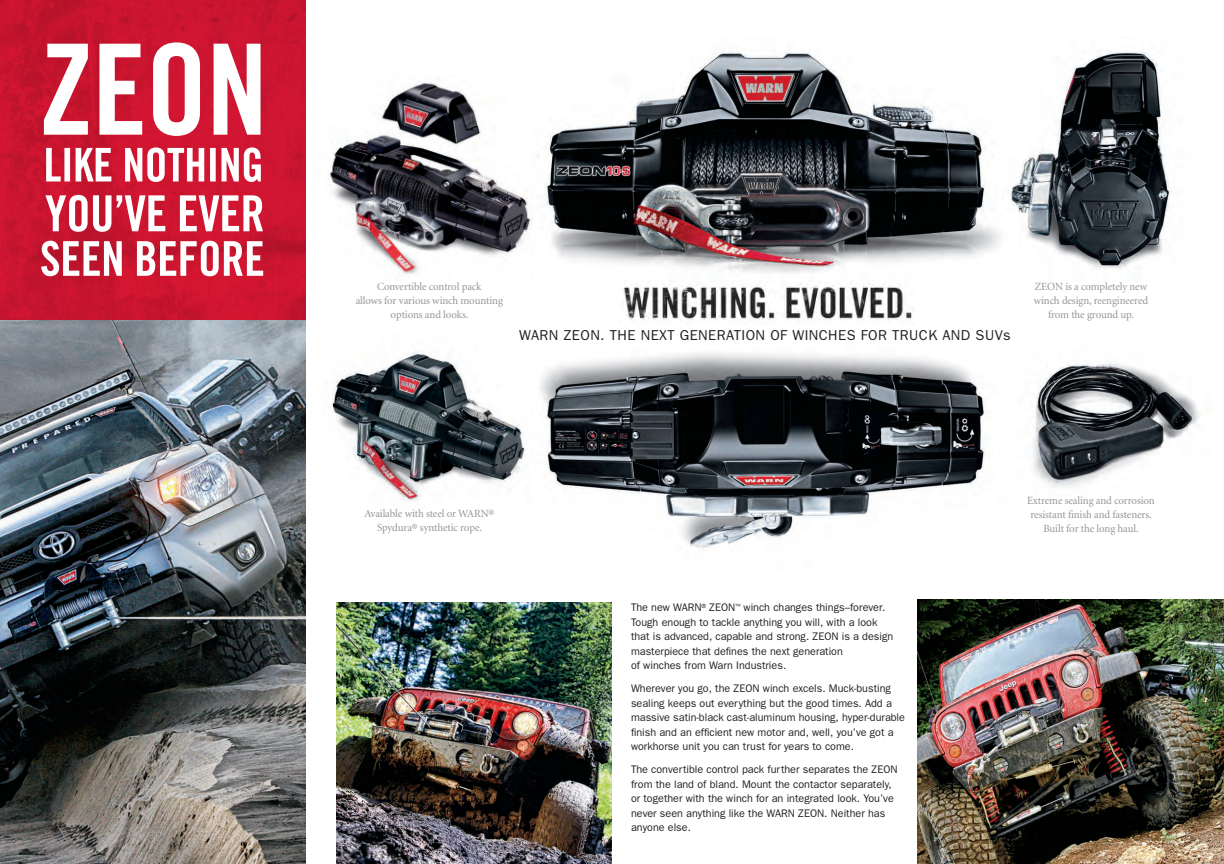
<style>
.page{position:relative;width:1224px;height:864px;background:#fff}
.page>*{position:absolute;margin:0;border:0;box-sizing:border-box;transform-origin:0 0}
.t1{font:14.4px "Franklin Gothic";letter-spacing:.03em;color:#231f20}
.t2{font:11px/14.5px "Franklin Gothic";color:#231f20}
.t3{font:11px/14px "Minion";letter-spacing:-.01em;color:#939598;text-align:center}
</style>
<div class="page">
<img style="left:331px;top:352px;width:870px;height:151px">
<img style="left:532px;top:49px;width:640px;height:224px">
<img style="left:0;top:320px;width:306px;height:544px">
<img style="left:918px;top:600px;width:306px;height:264px">
<img style="left:337px;top:603px;width:275px;height:261px">
<img style="left:0;top:0;width:306px;height:320px">
<img style="left:530px;top:352px;width:469px;height:196px">
<img style="left:623px;top:284px;width:289px;height:38px">
<img style="left:328px;top:78px;width:204px;height:196px">
<svg style="left:44px;top:42px;width:217px;height:94px"></svg>
<svg style="left:46px;top:147px;width:215px;height:35px"></svg>
<svg style="left:45px;top:195px;width:218px;height:37px"></svg>
<svg style="left:41px;top:241px;width:222px;height:35px"></svg>
<p class="t3" style="left:356px;top:280px;width:149px">Convertible control pack<br>allows for various winch mounting options and looks.</p>
<p class="t1" style="left:519px;top:327px;width:493px">WARN ZEON. THE NEXT GENERATION OF WINCHES FOR TRUCK AND SUVs</p>
<p class="t3" style="left:1034px;top:280px;width:116px">ZEON is a completely new winch design, reengineered from the ground up.</p>
<p class="t3" style="left:364px;top:507px;width:131px">Available with steel or WARN®<br>Spydura® synthetic rope.</p>
<p class="t2" style="left:631px;top:600px;width:264px">The new WARN<sup>®</sup> ZEON<sup>™</sup> winch changes things–forever.<br>Tough enough to tackle anything you will, with a look that is advanced, capable and strong. ZEON is a design masterpiece that defines the next generation<br>of winches from Warn Industries.</p>
<p class="t2" style="left:631px;top:681px;width:276px">Wherever you go, the ZEON winch excels. Muck-busting sealing keeps out everything but the good times. Add a massive satin-black cast-aluminum housing, hyper-durable finish and an efficient new motor and, well, you’ve got a workhorse unit you can trust for years to come.</p>
<p class="t2" style="left:631px;top:763px;width:268px">The convertible control pack further separates the ZEON from the land of bland. Mount the contactor separately, or together with the winch for an integrated look. You’ve never seen anything like the WARN ZEON. Neither has anyone else.</p>
<p class="t3" style="left:1027px;top:494px;width:129px">Extreme sealing and corrosion resistant finish and fasteners.<br>Built for the long haul.</p>
</div>
